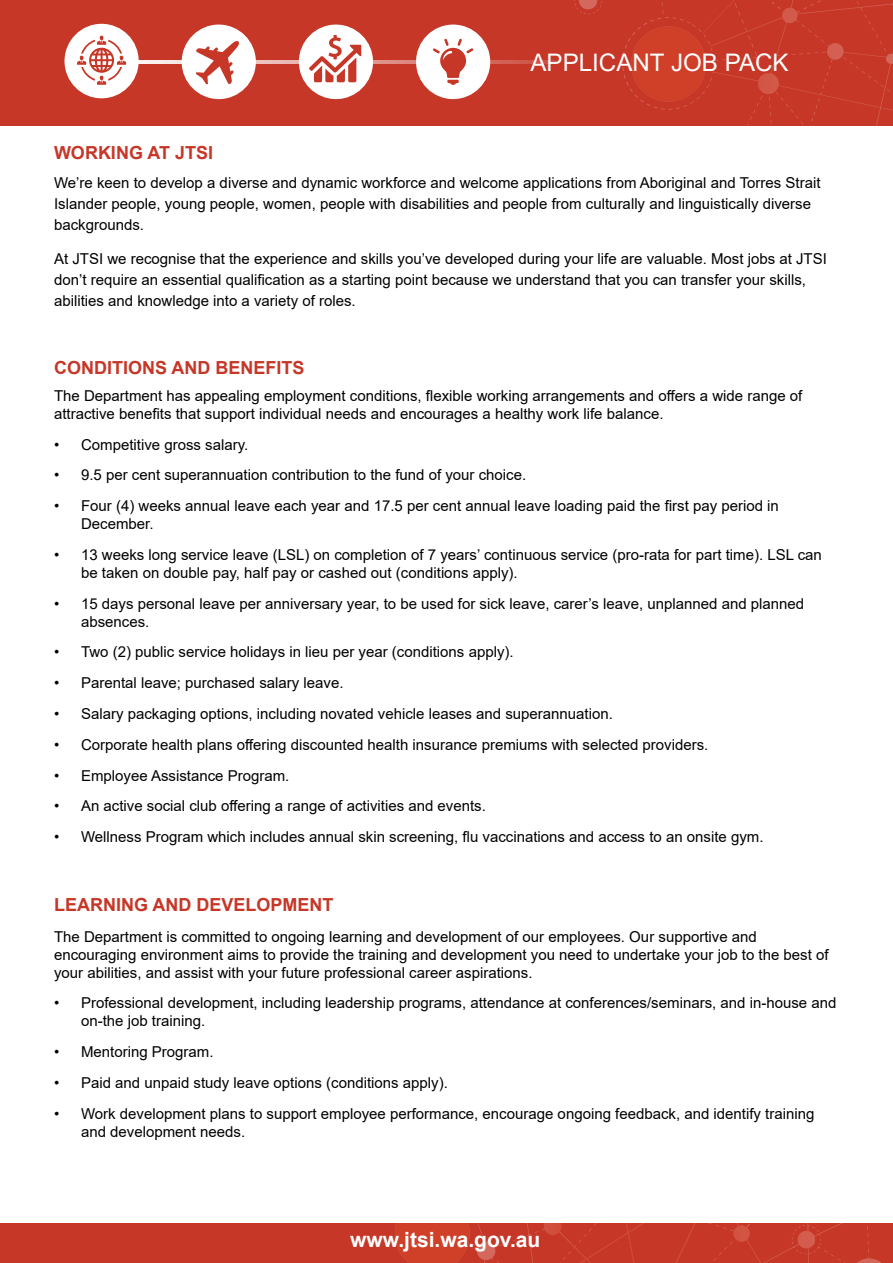
<style>
.page{position:relative;width:893px;height:1263px;background:#fff}
.page>*{position:absolute;margin:0;border:0;box-sizing:border-box;transform-origin:0 0}
.t1{font:24.15px "Arial";color:#fff}
.t2{font:700 21px "Arial";color:#fff}
.Main_Heading{font:700 18px "Arial";color:#c63728}
.Bullet_Point1{font:700 18px "Arial";color:#c63728}
.Bullet_Point1-2{font:15px/18px "Arial";color:#000}
.Main_Text{font:15px/21px "Arial";color:#000}
</style>
<div class="page">
<div style="left:0;top:0;width:893px;height:125px;background:#c63728"></div>
<svg style="left:494px;top:0;width:399px;height:126px"></svg>
<svg style="left:139px;top:60px;width:416px;height:4px"></svg>
<div style="left:65px;top:24px;width:74px;height:74px;background:#fff;border-radius:50%"></div>
<svg style="left:77px;top:36px;width:49px;height:49px"></svg>
<div style="left:182px;top:25px;width:74px;height:74px;background:#fff;border-radius:50%"></div>
<svg style="left:196px;top:41px;width:43px;height:44px"></svg>
<div style="left:416px;top:25px;width:74px;height:74px;background:#fff;border-radius:50%"></div>
<svg style="left:433px;top:39px;width:40px;height:46px"></svg>
<div style="left:299px;top:25px;width:74px;height:74px;background:#fff;border-radius:50%"></div>
<svg style="left:309px;top:35px;width:52px;height:47px"></svg>
<div style="left:0;top:1223px;width:893px;height:40px;background:#c63728"></div>
<svg style="left:867px;top:1226px;width:2px;height:27px"></svg>
<svg style="left:395px;top:1223px;width:450px;height:40px"></svg>
<h1 class="t1" style="left:530px;top:45px;width:260px">APPLICANT JOB PACK</h1>
<p class="Main_Heading" style="left:54px;top:140px;width:161px">WORKING AT JTSI</p>
<p class="Main_Text" style="left:54px;top:172px;width:768px">We’re keen to develop a diverse and dynamic workforce and welcome applications from Aboriginal and Torres Strait<br>Islander people, young people, women, people with disabilities and people from culturally and linguistically diverse backgrounds.</p>
<p class="Main_Text" style="left:54px;top:248px;width:774px">At JTSI we recognise that the experience and skills you’ve developed during your life are valuable. Most jobs at JTSI don’t require an essential qualification as a starting point because we understand that you can transfer your skills, abilities and knowledge into a variety of roles.</p>
<p class="Main_Heading" style="left:54px;top:355px;width:252px">CONDITIONS AND BENEFITS</p>
<p class="Bullet_Point1-2" style="left:54px;top:387px;width:750px">The Department has appealing employment conditions, flexible working arrangements and offers a wide range of attractive benefits that support individual needs and encourages a healthy work life balance.</p>
<p class="Bullet_Point1-2" style="left:54px;top:435px;width:196px">• Competitive gross salary.</p>
<p class="Bullet_Point1-2" style="left:54px;top:466px;width:474px">• 9.5 per cent superannuation contribution to the fund of your choice.</p>
<p class="Bullet_Point1-2" style="left:81px;top:497px;width:699px;text-indent:-27px">• Four (4) weeks annual leave each year and 17.5 per cent annual leave loading paid the first pay period in<br>December.</p>
<p class="Bullet_Point1-2" style="left:81px;top:546px;width:742px;text-indent:-27px">• 13 weeks long service leave (LSL) on completion of 7 years’ continuous service (pro-rata for part time). LSL can be taken on double pay, half pay or cashed out (conditions apply).</p>
<p class="Bullet_Point1-2" style="left:81px;top:594px;width:725px;text-indent:-27px">• 15 days personal leave per anniversary year, to be used for sick leave, carer’s leave, unplanned and planned absences.</p>
<p class="Bullet_Point1-2" style="left:54px;top:643px;width:461px">• Two (2) public service holidays in lieu per year (conditions apply).</p>
<p class="Bullet_Point1-2" style="left:54px;top:674px;width:291px">• Parental leave; purchased salary leave.</p>
<p class="Bullet_Point1-2" style="left:54px;top:705px;width:560px">• Salary packaging options, including novated vehicle leases and superannuation.</p>
<p class="Bullet_Point1-2" style="left:54px;top:735px;width:656px">• Corporate health plans offering discounted health insurance premiums with selected providers.</p>
<p class="Bullet_Point1-2" style="left:54px;top:766px;width:237px">• Employee Assistance Program.</p>
<p class="Bullet_Point1-2" style="left:54px;top:797px;width:433px">• An active social club offering a range of activities and events.</p>
<p class="Bullet_Point1-2" style="left:54px;top:828px;width:711px">• Wellness Program which includes annual skin screening, flu vaccinations and access to an onsite gym.</p>
<p class="Bullet_Point1" style="left:54px;top:892px;width:281px">LEARNING AND DEVELOPMENT</p>
<p class="Bullet_Point1-2" style="left:54px;top:927px;width:776px">The Department is committed to ongoing learning and development of our employees. Our supportive and encouraging environment aims to provide the training and development you need to undertake your job to the best of your abilities, and assist with your future professional career aspirations.</p>
<p class="Bullet_Point1-2" style="left:81px;top:994px;width:757px;text-indent:-27px">• Professional development, including leadership programs, attendance at conferences/seminars, and in-house and on-the job training.</p>
<p class="Bullet_Point1-2" style="left:54px;top:1043px;width:161px">• Mentoring Program.</p>
<p class="Bullet_Point1-2" style="left:54px;top:1073px;width:395px">• Paid and unpaid study leave options (conditions apply).</p>
<p class="Bullet_Point1-2" style="left:81px;top:1104px;width:735px;text-indent:-27px">• Work development plans to support employee performance, encourage ongoing feedback, and identify training and development needs.</p>
<h2 class="t2" style="left:350px;top:1225px;width:192px">www.jtsi.wa.gov.au</h2>
</div>
